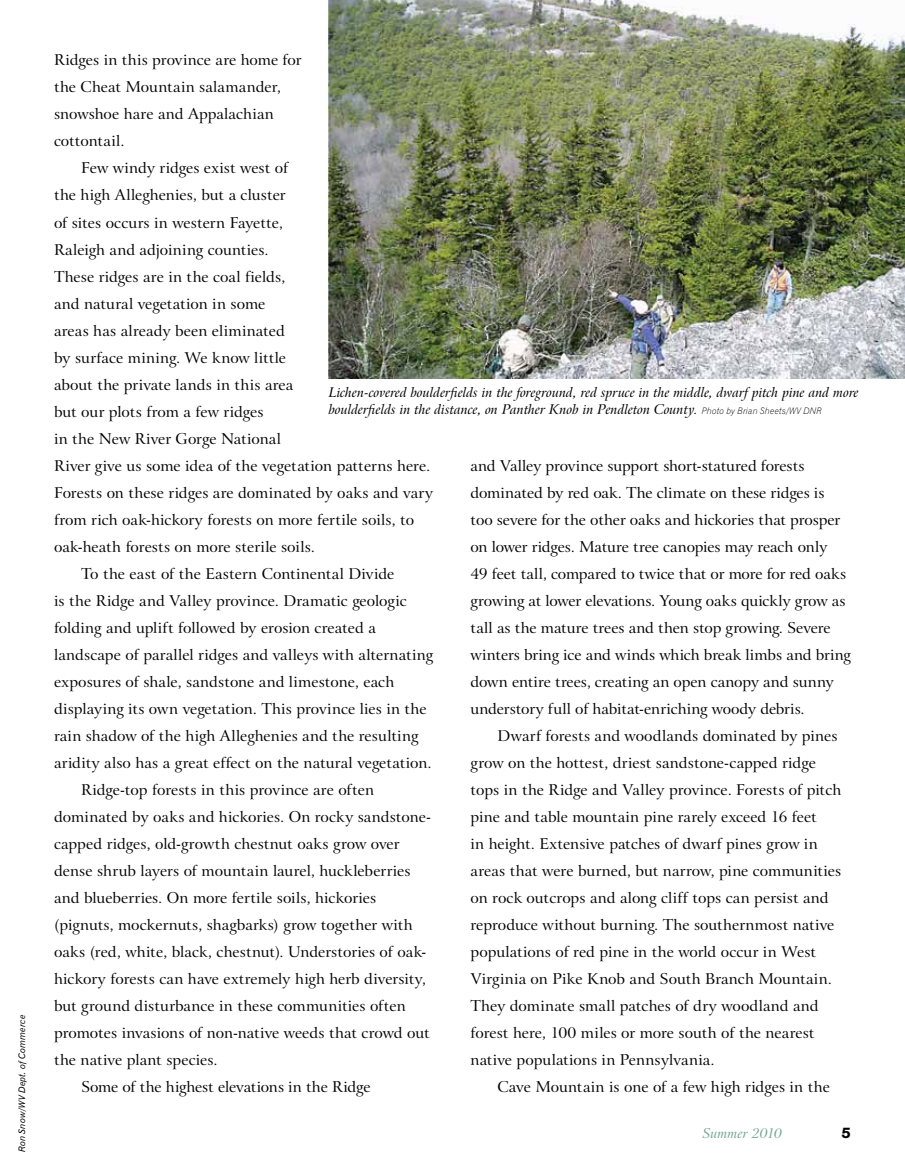
<style>
.page{position:relative;width:905px;height:1175px;background:#fff}
.page>*{position:absolute;margin:0;border:0;box-sizing:border-box;transform-origin:0 0}
.t1{font:15px/27px "Arrus BT";color:#000}
.t2{font:15px "Gothic 725 BT Black A";color:#000}
.t3{font:italic 13.5px/16.5px "Arrus BT";letter-spacing:-.005em;color:#000}
.t4{font:italic 13.5px "Arrus BT";letter-spacing:-.005em;color:#72a492}
.t5{font:9px "Gothic 720 BT Italic B";letter-spacing:.015em;color:#000}
.s1{font-family:"Gothic 720 BT Light Italic B";font-style:normal;font-size:9px}
</style>
<div class="page">
<img style="left:328px;top:0;width:576px;height:378px">
<p class="t5" style="left:17px;top:1152px;width:139px;rotate:-90deg">Ron Snow/WV Dept. of Commerce</p>
<p class="t1" style="left:54px;top:47px;width:249px">Ridges in this province are home for the Cheat Mountain salamander, snowshoe hare and Appalachian cottontail.</p>
<p class="t1" style="left:81px;top:155px;width:209px">Few windy ridges exist west of</p>
<p class="t1" style="left:54px;top:182px;width:233px">the high Alleghenies, but a cluster</p>
<p class="t1" style="left:54px;top:209px;width:230px">of sites occurs in western Fayette,</p>
<p class="t1" style="left:54px;top:236px;width:216px">Raleigh and adjoining counties.</p>
<p class="t1" style="left:54px;top:263px;width:233px">These ridges are in the coal fields,</p>
<p class="t1" style="left:54px;top:290px;width:213px">and natural vegetation in some</p>
<p class="t1" style="left:54px;top:317px;width:232px">areas has already been eliminated</p>
<p class="t1" style="left:54px;top:344px;width:234px">by surface mining. We know little</p>
<p class="t1" style="left:54px;top:371px;width:241px">about the private lands in this area</p>
<p class="t1" style="left:54px;top:398px;width:211px">but our plots from a few ridges</p>
<p class="t1" style="left:54px;top:425px;width:228px">in the New River Gorge National</p>
<p class="t1" style="left:54px;top:452px;width:378px">River give us some idea of the vegetation patterns here.</p>
<p class="t1" style="left:54px;top:479px;width:380px">Forests on these ridges are dominated by oaks and vary</p>
<p class="t1" style="left:54px;top:506px;width:361px">from rich oak-hickory forests on more fertile soils, to</p>
<p class="t1" style="left:54px;top:533px;width:262px">oak-heath forests on more sterile soils.</p>
<p class="t1" style="left:81px;top:560px;width:315px">To the east of the Eastern Continental Divide</p>
<p class="t1" style="left:54px;top:587px;width:354px">is the Ridge and Valley province. Dramatic geologic</p>
<p class="t1" style="left:54px;top:614px;width:323px">folding and uplift followed by erosion created a</p>
<p class="t1" style="left:54px;top:641px;width:380px">landscape of parallel ridges and valleys with alternating</p>
<p class="t1" style="left:54px;top:668px;width:342px">exposures of shale, sandstone and limestone, each</p>
<p class="t1" style="left:54px;top:695px;width:374px">displaying its own vegetation. This province lies in the</p>
<p class="t1" style="left:54px;top:722px;width:366px">rain shadow of the high Alleghenies and the resulting</p>
<p class="t1" style="left:54px;top:749px;width:379px">aridity also has a great effect on the natural vegetation.</p>
<p class="t1" style="left:81px;top:776px;width:294px">Ridge-top forests in this province are often</p>
<p class="t1" style="left:54px;top:803px;width:378px">dominated by oaks and hickories. On rocky sandstone-</p>
<p class="t1" style="left:54px;top:830px;width:347px">capped ridges, old-growth chestnut oaks grow over</p>
<p class="t1" style="left:54px;top:857px;width:358px">dense shrub layers of mountain laurel, huckleberries</p>
<p class="t1" style="left:54px;top:884px;width:324px">and blueberries. On more fertile soils, hickories</p>
<p class="t1" style="left:54px;top:911px;width:360px">(pignuts, mockernuts, shagbarks) grow together with</p>
<p class="t1" style="left:54px;top:938px;width:374px">oaks (red, white, black, chestnut). Understories of oak-</p>
<p class="t1" style="left:54px;top:965px;width:373px">hickory forests can have extremely high herb diversity,</p>
<p class="t1" style="left:54px;top:992px;width:353px">but ground disturbance in these communities often</p>
<p class="t1" style="left:54px;top:1019px;width:377px">promotes invasions of non-native weeds that crowd out</p>
<p class="t1" style="left:54px;top:1046px;width:165px">the native plant species.</p>
<p class="t1" style="left:81px;top:1073px;width:291px">Some of the highest elevations in the Ridge</p>
<p class="t3" style="left:328px;top:385px;width:531px">Lichen-covered boulderfields in the foreground, red spruce in the middle, dwarf pitch pine and more boulderfields in the distance, on Panther Knob in Pendleton County. <span class="s1">Photo by Brian Sheets/WV DNR</span></p>
<p class="t1" style="left:470px;top:452px;width:382px">and Valley province support short-statured forests dominated by red oak. The climate on these ridges is<br>too severe for the other oaks and hickories that prosper on lower ridges. Mature tree canopies may reach only<br>49 feet tall, compared to twice that or more for red oaks growing at lower elevations. Young oaks quickly grow as tall as the mature trees and then stop growing. Severe winters bring ice and winds which break limbs and bring down entire trees, creating an open canopy and sunny understory full of habitat-enriching woody debris.</p>
<p class="t1" style="left:470px;top:722px;width:372px;text-indent:27px">Dwarf forests and woodlands dominated by pines grow on the hottest, driest sandstone-capped ridge tops in the Ridge and Valley province. Forests of pitch pine and table mountain pine rarely exceed 16 feet<br>in height. Extensive patches of dwarf pines grow in areas that were burned, but narrow, pine communities on rock outcrops and along cliff tops can persist and reproduce without burning. The southernmost native populations of red pine in the world occur in West Virginia on Pike Knob and South Branch Mountain.<br>They dominate small patches of dry woodland and forest here, 100 miles or more south of the nearest native populations in Pennsylvania.</p>
<p class="t1" style="left:497px;top:1073px;width:334px">Cave Mountain is one of a few high ridges in the</p>
<p class="t4" style="left:702px;top:1124px;width:81px">Summer 2010</p>
<p class="t2" style="left:841px;top:1123px;width:11px">5</p>
</div>
